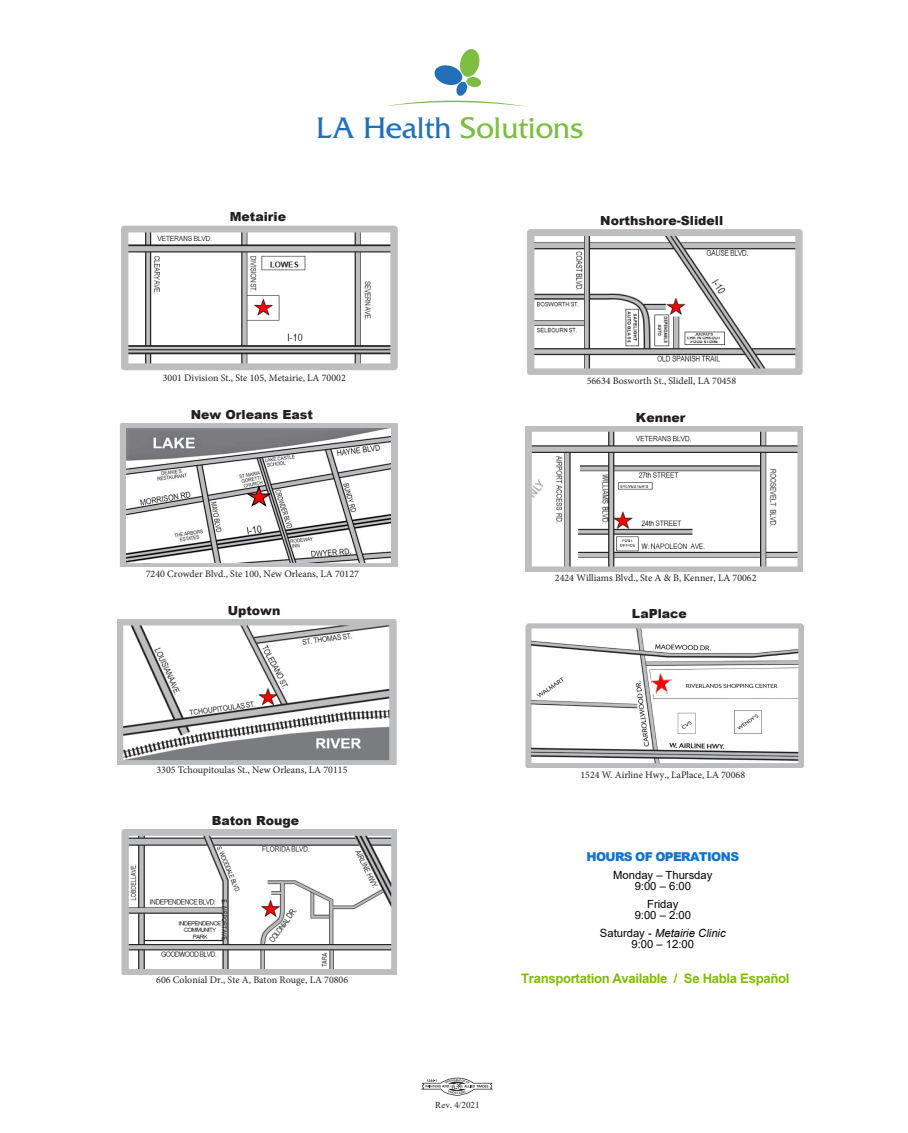
<style>
.page{position:relative;width:908px;height:1133px;background:#fff}
.page>*{position:absolute;margin:0;border:0;box-sizing:border-box;transform-origin:0 0}
.t1{font:31.25px "Friz Quadrata Std";color:#7dbd41}
.t2{font:700 13.12px "Arial";letter-spacing:-.025em;color:#80bc00}
.t3{font:900 12.5px "Arial";color:#231f20}
.t4{font:900 12.25px "Arial";letter-spacing:-.05em;color:#1372d0}
.t5{font:11.25px/11.2px "Arial";color:#000;text-align:center}
.t6{font:italic 11.25px/17.5px "Arial";color:#000;text-align:center}
.t7{font:10px "Minion Pro";color:#231f20}
.t8{font:9px "Times New Roman";color:#231f20}
.s1{color:#2370b9}
.s2{font-style:normal}
</style>
<div class="page">
<img style="left:120px;top:423px;width:277px;height:144px">
<img style="left:121px;top:225px;width:276px;height:146px">
<img style="left:527px;top:229px;width:275px;height:145px">
<img style="left:525px;top:426px;width:277px;height:145px">
<img style="left:117px;top:619px;width:279px;height:145px">
<img style="left:121px;top:829px;width:275px;height:145px">
<img style="left:525px;top:623px;width:278px;height:145px">
<svg style="left:385px;top:49px;width:141px;height:58px"></svg>
<img style="left:126px;top:428px;width:264px;height:134px">
<svg style="left:247px;top:486px;width:24px;height:20px"></svg>
<img style="left:651px;top:672px;width:20px;height:21px">
<svg style="left:421px;top:1077px;width:72px;height:18px"></svg>
<p class="t1" style="left:316px;top:110px;width:269px"><span class="s1">LA Health</span> Solutions</p>
<p class="t3" style="left:230px;top:207px;width:58px">Metairie</p>
<p class="t3" style="left:600px;top:211px;width:124px">Northshore-Slidell</p>
<p class="t7" style="left:163px;top:371px;width:184px">3001 Division St., Ste 105, Metairie, LA 70002</p>
<p class="t7" style="left:586px;top:374px;width:151px">56634 Bosworth St., Slidell, LA 70458</p>
<p class="t3" style="left:191px;top:405px;width:124px">New Orleans East</p>
<p class="t3" style="left:636px;top:408px;width:51px">Kenner</p>
<p class="t7" style="left:146px;top:567px;width:215px">7240 Crowder Blvd., Ste 100, New Orleans, LA 70127</p>
<p class="t7" style="left:555px;top:571px;width:203px">2424 Williams Blvd., Ste A &amp; B, Kenner, LA 70062</p>
<p class="t3" style="left:228px;top:601px;width:54px">Uptown</p>
<p class="t3" style="left:632px;top:604px;width:56px">LaPlace</p>
<p class="t7" style="left:156px;top:763px;width:192px">3305 Tchoupitoulas St., New Orleans, LA 70115</p>
<p class="t3" style="left:212px;top:811px;width:89px">Baton Rouge</p>
<p class="t7" style="left:156px;top:973px;width:193px">606 Colonial Dr., Ste A, Baton Rouge, LA 70806</p>
<p class="t7" style="left:580px;top:767px;width:166px">1524 W. Airline Hwy., LaPlace, LA 70068</p>
<p class="t4" style="left:586px;top:847px;width:154px">HOURS OF OPERATIONS</p>
<p class="t5" style="left:613px;top:869px;width:101px">Monday – Thursday<br>9:00 – 6:00</p>
<p class="t5" style="left:647px;top:898px;width:33px">Friday</p>
<p class="t6" style="left:600px;top:906px;width:127px"><span class="s2">9:00 – 2:00<br></span><span class="s2">Saturday -</span> Metairie Clinic</p>
<p class="t5" style="left:631px;top:938px;width:64px">9:00 – 12:00</p>
<h2 class="t2" style="left:521px;top:968px;width:270px">Transportation Available / Se Habla Español</h2>
<p class="t8" style="left:435px;top:1099px;width:46px">Rev. 4/2021</p>
</div>
